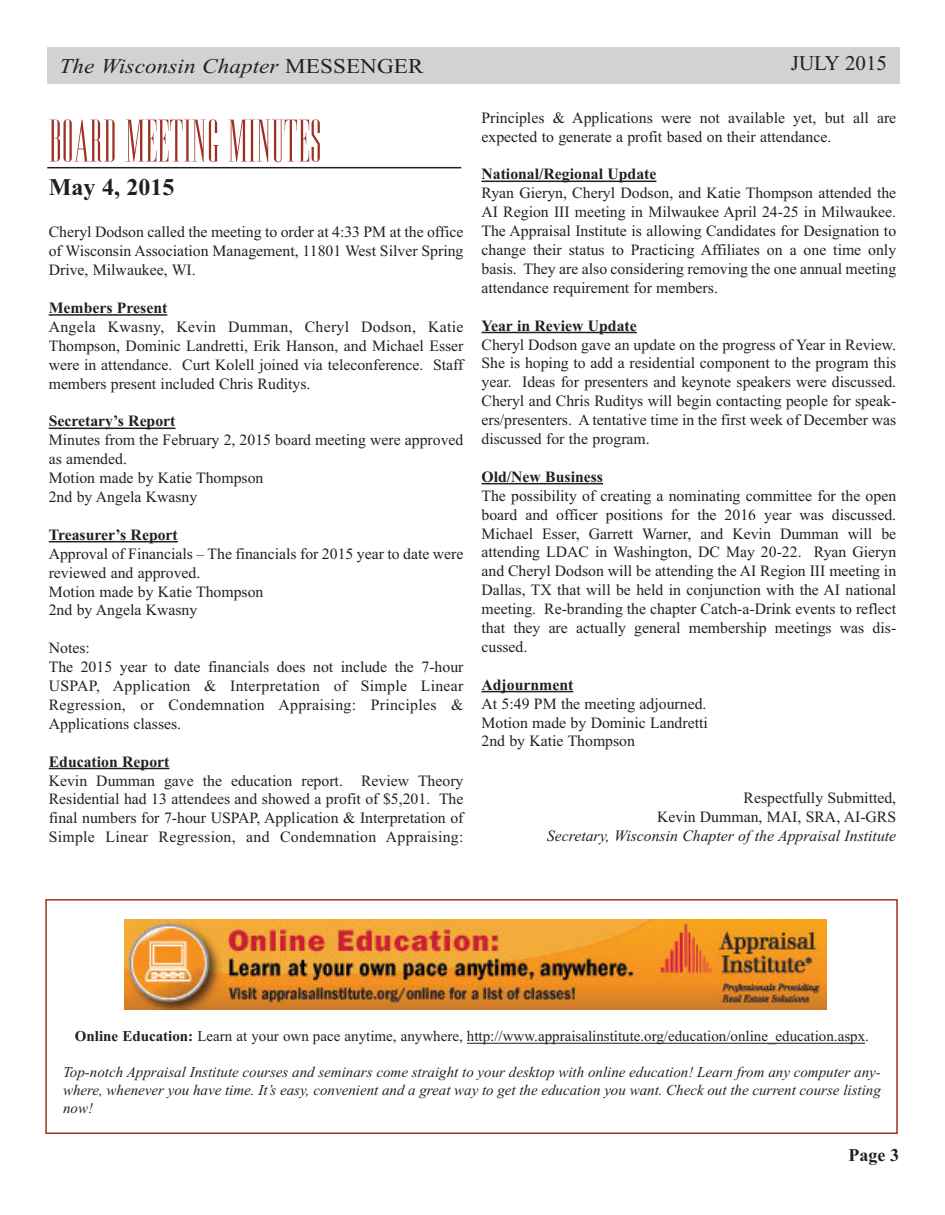
<style>
.page{position:relative;width:945px;height:1215px;background:#fff}
.page>*{position:absolute;margin:0;border:0;box-sizing:border-box;transform-origin:0 0}
.t1{font:54px "Edition";color:#9f2f23}
.t2{font:700 24px "Times New Roman";color:#231f20}
.t3{font:italic 21px "Times New Roman";letter-spacing:.005em;color:#231f20;scale:1.1 1}
.t4{font:21px "Times New Roman";color:#231f20}
.t5{font:700 18px "Times New Roman";color:#231f20}
.t6{font:15.75px/18.9px "Times New Roman";color:#231f20;text-align:justify}
.t7{font:15.75px/18.9px "Times New Roman";letter-spacing:.02em;color:#231f20}
.t8{font:700 15.75px "Times New Roman";color:#231f20}
.t9{font:italic 15.75px "Times New Roman";color:#231f20}
.t10{font:italic 15px/18px "Times New Roman";color:#231f20;text-align:justify}
.t11{font:15px "Times New Roman";color:#231f20}
.s1{font-style:normal}
.s2{font-weight:700}
</style>
<div class="page">
<div style="left:47px;top:47px;width:852px;height:36px;background:#d1d2d4"></div>
<div style="left:45px;top:899px;width:853px;height:235px;border:2px solid #9f2f23"></div>
<img style="left:125px;top:920px;width:702px;height:90px">
<hr style="left:467px;top:1043px;width:398px;height:1px;background:#231f20">
<hr style="left:49px;top:314px;width:118px;height:2px;background:#231f20">
<hr style="left:49px;top:428px;width:127px;height:1px;background:#231f20">
<hr style="left:49px;top:541px;width:129px;height:1px;background:#231f20">
<hr style="left:49px;top:768px;width:120px;height:1px;background:#231f20">
<hr style="left:481px;top:181px;width:175px;height:1px;background:#231f20">
<hr style="left:481px;top:332px;width:156px;height:1px;background:#231f20">
<hr style="left:481px;top:483px;width:122px;height:1px;background:#231f20">
<hr style="left:481px;top:691px;width:92px;height:1px;background:#231f20">
<hr style="left:47px;top:167px;width:414px;height:1px;background:#231f20">
<h3 class="t3" style="left:60px;top:53px;width:332px">The Wisconsin Chapter <span class="s1">MESSENGER</span></h3>
<h3 class="t4" style="left:791px;top:51px;width:98px">JULY 2015</h3>
<h1 class="t1" style="left:49px;top:111px;width:274px">BOARD MEETING MINUTES</h1>
<h2 class="t2" style="left:49px;top:173px;width:127px">May 4, 2015</h2>
<p class="t6" style="left:49px;top:223px;width:416px">Cheryl Dodson called the meeting to order at 4:33 PM at the office of Wisconsin Association Management, 11801 West Silver Spring Drive, Milwaukee, WI.</p>
<p class="t8" style="left:49px;top:298px;width:120px">Members Present</p>
<p class="t6" style="left:49px;top:317px;width:416px">Angela Kwasny, Kevin Dumman, Cheryl Dodson, Katie Thompson, Dominic Landretti, Erik Hanson, and Michael Esser were in attendance. Curt Kolell joined via teleconference. Staff members present included Chris Ruditys.</p>
<p class="t8" style="left:49px;top:412px;width:128px">Secretary’s Report</p>
<p class="t6" style="left:49px;top:430px;width:416px;text-align:left">Minutes from the February 2, 2015 board meeting were approved as amended.<br>Motion made by Katie Thompson<br>2nd by Angela Kwasny</p>
<p class="t8" style="left:49px;top:525px;width:131px">Treasurer’s Report</p>
<p class="t6" style="left:49px;top:544px;width:416px;text-align:left">Approval of Financials – The financials for 2015 year to date were reviewed and approved.<br>Motion made by Katie Thompson<br>2nd by Angela Kwasny</p>
<p class="t7" style="left:49px;top:638px;width:416px">Notes:<br>The 2015 year to date financials does not include the 7-hour USPAP, Application &amp; Interpretation of Simple Linear Regression, or Condemnation Appraising: Principles &amp; Applications classes.</p>
<p class="t8" style="left:49px;top:752px;width:122px">Education Report</p>
<p class="t6" style="left:49px;top:771px;width:416px">Kevin Dumman gave the education report. Review Theory Residential had 13 attendees and showed a profit of $5,201. The final numbers for 7-hour USPAP, Application &amp; Interpretation of Simple Linear Regression, and Condemnation Appraising:</p>
<p class="t6" style="left:481px;top:108px;width:416px">Principles &amp; Applications were not available yet, but all are expected to generate a profit based on their attendance.</p>
<p class="t8" style="left:481px;top:165px;width:176px">National/Regional Update</p>
<p class="t6" style="left:481px;top:183px;width:416px">Ryan Gieryn, Cheryl Dodson, and Katie Thompson attended the AI Region III meeting in Milwaukee April 24-25 in Milwaukee.<br>The Appraisal Institute is allowing Candidates for Designation to change their status to Practicing Affiliates on a one time only basis. They are also considering removing the one annual meeting attendance requirement for members.</p>
<p class="t8" style="left:482px;top:316px;width:157px">Year in Review Update</p>
<p class="t6" style="left:481px;top:335px;width:416px">Cheryl Dodson gave an update on the progress of Year in Review.<br>She is hoping to add a residential component to the program this year. Ideas for presenters and keynote speakers were discussed.<br>Cheryl and Chris Ruditys will begin contacting people for speak&shy;ers/presenters. A tentative time in the first week of December was discussed for the program.</p>
<p class="t8" style="left:482px;top:467px;width:123px">Old/New Business</p>
<p class="t6" style="left:481px;top:486px;width:416px">The possibility of creating a nominating committee for the open board and officer positions for the 2016 year was discussed.<br>Michael Esser, Garrett Warner, and Kevin Dumman will be attending LDAC in Washington, DC May 20-22. Ryan Gieryn and Cheryl Dodson will be attending the AI Region III meeting in Dallas, TX that will be held in conjunction with the AI national meeting. Re-branding the chapter Catch-a-Drink events to reflect that they are actually general membership meetings was dis&shy;cussed.</p>
<p class="t8" style="left:482px;top:675px;width:93px">Adjournment</p>
<p class="t6" style="left:481px;top:694px;width:228px">At 5:49 PM the meeting adjourned.<br>Motion made by Dominic Landretti 2nd by Katie Thompson</p>
<p class="t6" style="left:657px;top:788px;width:241px;text-align:right">Respectfully Submitted,<br>Kevin Dumman, MAI, SRA, AI-GRS</p>
<p class="t9" style="left:547px;top:826px;width:351px">Secretary, Wisconsin Chapter of the Appraisal Institute</p>
<p class="t11" style="left:75px;top:1028px;width:796px"><span class="s2">Online Education:</span> Learn at your own pace anytime, anywhere, http://www.appraisalinstitute.org/education/online_education.aspx.</p>
<p class="t10" style="left:63px;top:1063px;width:819px">Top-notch Appraisal Institute courses and seminars come straight to your desktop with online education! Learn from any computer any&shy;where, whenever you have time. It’s easy, convenient and a great way to get the education you want. Check out the current course listing now!</p>
<p class="t5" style="left:848px;top:1144px;width:52px">Page 3</p>
</div>
